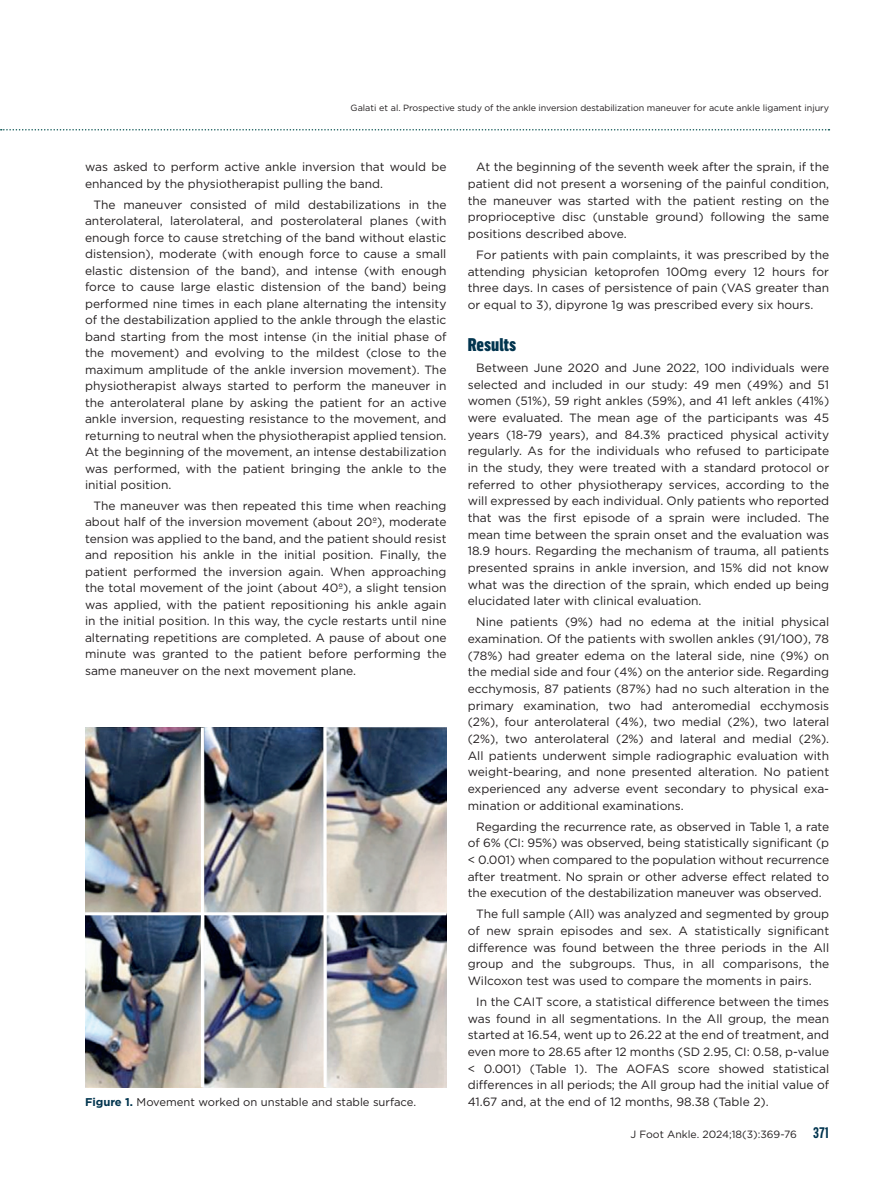
<style>
.page{position:relative;width:893px;height:1191px;background:#fff}
.page>*{position:absolute;margin:0;border:0;box-sizing:border-box;transform-origin:0 0}
.t1{font:900 18px "Flama Cond";color:#01344e}
.t2{font:12px/16.6px "Gotham";color:#231f20;text-align:justify}
.t3{font:11.25px "Gotham";color:#231f20}
.t4{font:10.5px "Gotham";color:#231f20}
.t5{font:9px "Gotham";letter-spacing:-.01em;color:#231f20}
.s1{font-weight:700;color:#01344e}
.s2{font-family:"Flama Cond";font-weight:600;font-size:15px;color:#01344e}
</style>
<div class="page">
<svg style="left:1px;top:129px;width:828px;height:1px"></svg>
<img style="left:85px;top:727px;width:361px;height:360px">
<hr style="left:201px;top:727px;width:3px;height:360px;background:#fff">
<hr style="left:324px;top:727px;width:3px;height:360px;background:#fff">
<hr style="left:85px;top:912px;width:361px;height:3px;background:#fff">
<p class="t5" style="left:351px;top:102px;width:480px">Galati et al. Prospective study of the ankle inversion destabilization maneuver for acute ankle ligament injury</p>
<p class="t2" style="left:85px;top:158px;width:363px">was asked to perform active ankle inversion that would be enhanced by the physiotherapist pulling the band.</p>
<p class="t2" style="left:85px;top:196px;width:363px;text-indent:9px">The maneuver consisted of mild destabilizations in the anterolateral, laterolateral, and posterolateral planes (with enough force to cause stretching of the band without elastic distension), moderate (with enough force to cause a small elastic distension of the band), and intense (with enough force to cause large elastic distension of the band) being performed nine times in each plane alternating the intensity of the destabilization applied to the ankle through the elastic band starting from the most intense (in the initial phase of the movement) and evolving to the mildest (close to the maximum amplitude of the ankle inversion movement). The physiotherapist always started to perform the maneuver in the anterolateral plane by asking the patient for an active ankle inversion, requesting resistance to the movement, and returning to neutral when the physiotherapist applied tension.<br>At the beginning of the movement, an intense destabilization was performed, with the patient bringing the ankle to the initial position.</p>
<p class="t2" style="left:85px;top:497px;width:363px;text-indent:9px">The maneuver was then repeated this time when reaching about half of the inversion movement (about 20º), moderate tension was applied to the band, and the patient should resist and reposition his ankle in the initial position. Finally, the patient performed the inversion again. When approaching the total movement of the joint (about 40º), a slight tension was applied, with the patient repositioning his ankle again in the initial position. In this way, the cycle restarts until nine alternating repetitions are completed. A pause of about one minute was granted to the patient before performing the same maneuver on the next movement plane.</p>
<p class="t2" style="left:468px;top:158px;width:363px;text-indent:9px">At the beginning of the seventh week after the sprain, if the patient did not present a worsening of the painful condition, the maneuver was started with the patient resting on the proprioceptive disc (unstable ground) following the same positions described above.</p>
<p class="t2" style="left:468px;top:246px;width:363px;text-indent:9px">For patients with pain complaints, it was prescribed by the attending physician ketoprofen 100mg every 12 hours for three days. In cases of persistence of pain (VAS greater than or equal to 3), dipyrone 1g was prescribed every six hours.</p>
<h1 class="t1" style="left:468px;top:331px;width:50px">Results</h1>
<p class="t2" style="left:468px;top:359px;width:363px;text-indent:9px">Between June 2020 and June 2022, 100 individuals were selected and included in our study: 49 men (49%) and 51 women (51%), 59 right ankles (59%), and 41 left ankles (41%) were evaluated. The mean age of the participants was 45 years (18-79 years), and 84.3% practiced physical activity regularly. As for the individuals who refused to participate in the study, they were treated with a standard protocol or referred to other physiotherapy services, according to the will expressed by each individual. Only patients who reported that was the first episode of a sprain were included. The mean time between the sprain onset and the evaluation was 18.9 hours. Regarding the mechanism of trauma, all patients presented sprains in ankle inversion, and 15% did not know what was the direction of the sprain, which ended up being elucidated later with clinical evaluation.</p>
<p class="t2" style="left:468px;top:613px;width:363px;text-align:left;text-indent:9px">Nine patients (9%) had no edema at the initial physical examination. Of the patients with swollen ankles (91/100), 78 (78%) had greater edema on the lateral side, nine (9%) on the medial side and four (4%) on the anterior side. Regarding ecchymosis, 87 patients (87%) had no such alteration in the primary examination, two had anteromedial ecchymosis (2%), four anterolateral (4%), two medial (2%), two lateral (2%), two anterolateral (2%) and lateral and medial (2%).<br>All patients underwent simple radiographic evaluation with weight-bearing, and none presented alteration. No patient experienced any adverse event secondary to physical exa&shy;mination or additional examinations.</p>
<p class="t2" style="left:468px;top:818px;width:363px;text-indent:9px">Regarding the recurrence rate, as observed in Table 1, a rate of 6% (CI: 95%) was observed, being statistically significant (p &lt; 0.001) when compared to the population without recurrence after treatment. No sprain or other adverse effect related to the execution of the destabilization maneuver was observed.</p>
<p class="t2" style="left:468px;top:905px;width:363px;text-indent:9px">The full sample (All) was analyzed and segmented by group of new sprain episodes and sex. A statistically significant difference was found between the three periods in the All group and the subgroups. Thus, in all comparisons, the Wilcoxon test was used to compare the moments in pairs.</p>
<p class="t2" style="left:468px;top:993px;width:363px;text-indent:9px">In the CAIT score, a statistical difference between the times was found in all segmentations. In the All group, the mean started at 16.54, went up to 26.22 at the end of treatment, and even more to 28.65 after 12 months (SD 2.95, CI: 0.58, p-value &lt; 0.001) (Table 1). The AOFAS score showed statistical differences in all periods; the All group had the initial value of</p>
<p class="t3" style="left:85px;top:1094px;width:333px"><span class="s1">Figure 1.</span> Movement worked on unstable and stable surface.</p>
<p class="t2" style="left:468px;top:1093px;width:302px">41.67 and, at the end of 12 months, 98.38 (Table 2).</p>
<p class="t4" style="left:630px;top:1127px;width:200px">J Foot Ankle. 2024;18(3):369-76 <span class="s2">371</span></p>
</div>
